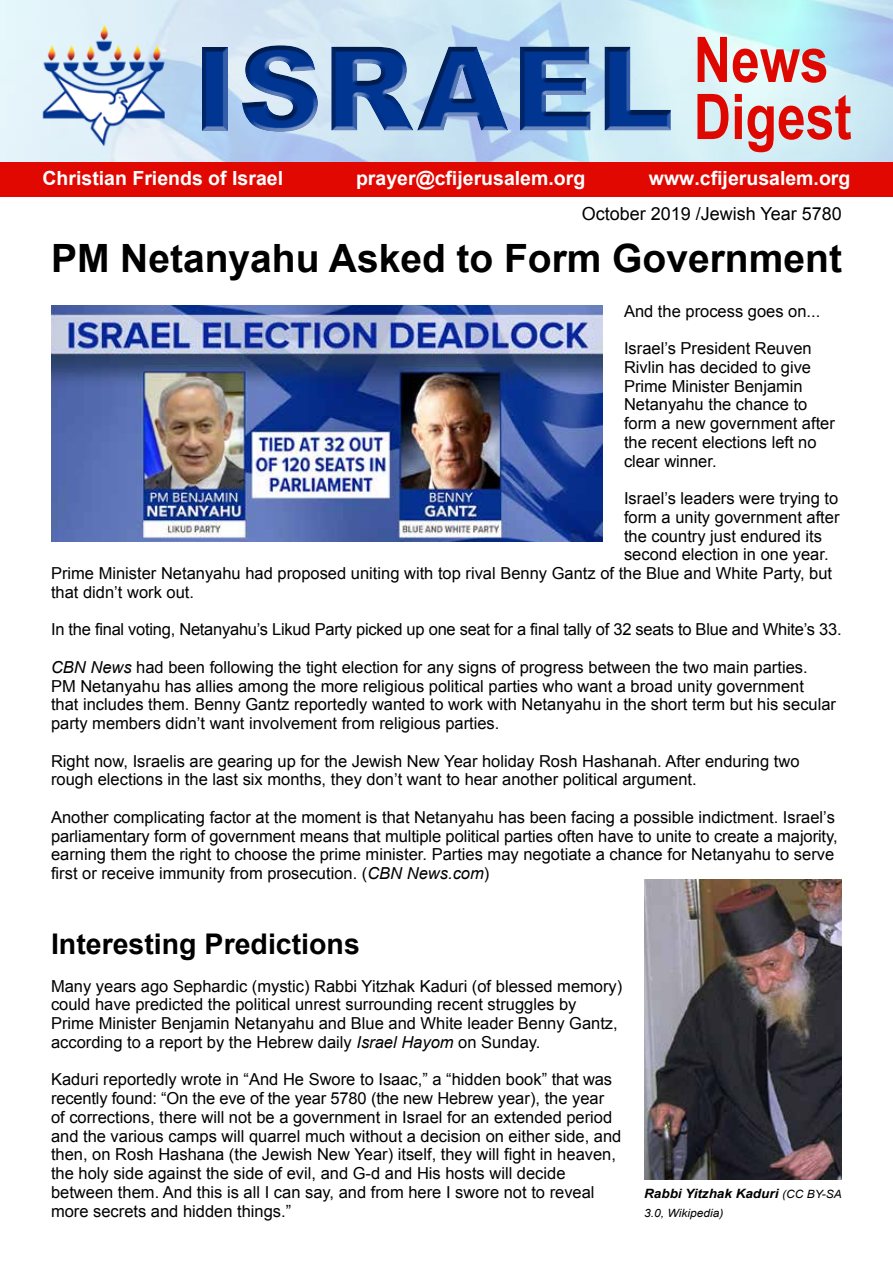
<style>
.page{position:relative;width:893px;height:1263px;background:#fff}
.page>*{position:absolute;margin:0;border:0;box-sizing:border-box;transform-origin:0 0}
.t1{font:900 117px "Arial";color:#003591}
.t2{font:700 63px "Arial Narrow";color:#de0800}
.t3{font:700 39px "Arial";color:#000}
.t4{font:700 28.5px "Arial";color:#000}
.t5{font:700 19.5px "Arial";color:#fff}
.t6{font:18px "Arial";color:#000}
.t7{font:16.5px/18.8px "Arial";color:#000}
.t8{font:italic 700 12.9px "Arial";color:#000;scale:1.05 1}
.t9{font:italic 11.4px "Arial";color:#000;scale:1.05 1}
.s1{font-style:italic}
.s2{font-weight:400;font-size:11.4px}
</style>
<div class="page">
<img style="left:0;top:0;width:893px;height:162px">
<img style="left:23px;top:23px;width:154px;height:132px">
<div style="left:0;top:162px;width:893px;height:34px;background:#e00800"></div>
<div style="left:196px;top:45px;width:481px;height:93px;background:#fff;opacity:.75"></div>
<div style="left:196px;top:40px;width:481px;height:93px;background:#000;opacity:.75"></div>
<img style="left:51px;top:305px;width:552px;height:237px">
<img style="left:644px;top:879px;width:198px;height:300px">
<h1 class="t1" style="left:192px;top:4px;width:638px">ISRAEL <sup>News</sup></h1>
<h2 class="t2" style="left:694px;top:69px;width:159px">Digest</h2>
<p class="t5" style="left:43px;top:165px;width:242px">Christian Friends of Israel</p>
<p class="t5" style="left:356px;top:165px;width:231px">prayer@cfijerusalem.org</p>
<p class="t5" style="left:649px;top:165px;width:203px">www.cfijerusalem.org</p>
<p class="t6" style="left:582px;top:202px;width:262px">October 2019 /Jewish Year 5780</p>
<h3 class="t3" style="left:51px;top:232px;width:792px">PM Netanyahu Asked to Form Government</h3>
<p class="t7" style="left:624px;top:302px;width:198px">And the process goes on...</p>
<p class="t7" style="left:624px;top:339px;width:212px">Israel’s President Reuven<br>Rivlin has decided to give<br>Prime Minister Benjamin<br>Netanyahu the chance to form a new government after the recent elections left no clear winner.</p>
<p class="t7" style="left:624px;top:489px;width:216px">Israel’s leaders were trying to</p>
<p class="t7" style="left:624px;top:508px;width:217px">form a unity government after</p>
<p class="t7" style="left:624px;top:526px;width:200px">the country just endured its</p>
<p class="t7" style="left:624px;top:545px;width:206px">second election in one year.</p>
<p class="t7" style="left:51px;top:564px;width:783px">Prime Minister Netanyahu had proposed uniting with top rival Benny Gantz of the Blue and White Party, but</p>
<p class="t7" style="left:51px;top:583px;width:145px">that didn’t work out.</p>
<p class="t7" style="left:51px;top:620px;width:792px">In the final voting, Netanyahu’s Likud Party picked up one seat for a final tally of 32 seats to Blue and White’s 33.</p>
<p class="t7" style="left:51px;top:658px;width:787px"><span class="s1">CBN News</span> had been following the tight election for any signs of progress between the two main parties.<br>PM Netanyahu has allies among the more religious political parties who want a broad unity government<br>that includes them. Benny Gantz reportedly wanted to work with Netanyahu in the short term but his secular party members didn’t want involvement from religious parties.</p>
<p class="t7" style="left:51px;top:751px;width:750px">Right now, Israelis are gearing up for the Jewish New Year holiday Rosh Hashanah. After enduring two rough elections in the last six months, they don’t want to hear another political argument.</p>
<p class="t7" style="left:51px;top:808px;width:788px">Another complicating factor at the moment is that Netanyahu has been facing a possible indictment. Israel’s parliamentary form of government means that multiple political parties often have to unite to create a majority, earning them the right to choose the prime minister. Parties may negotiate a chance for Netanyahu to serve first or receive immunity from prosecution. (<span class="s1">CBN News.com</span>)</p>
<h3 class="t4" style="left:51px;top:925px;width:310px">Interesting Predictions</h3>
<p class="t7" style="left:51px;top:977px;width:573px">Many years ago Sephardic (mystic) Rabbi Yitzhak Kaduri (of blessed memory) could have predicted the political unrest surrounding recent struggles by Prime Minister Benjamin Netanyahu and Blue and White leader Benny Gantz, according to a report by the Hebrew daily <span class="s1">Israel Hayom</span> on Sunday.</p>
<p class="t7" style="left:51px;top:1070px;width:572px">Kaduri reportedly wrote in “And He Swore to Isaac,” a “hidden book” that was recently found: “On the eve of the year 5780 (the new Hebrew year), the year of corrections, there will not be a government in Israel for an extended period and the various camps will quarrel much without a decision on either side, and then, on Rosh Hashana (the Jewish New Year) itself, they will fight in heaven, the holy side against the side of evil, and G-d and His hosts will decide between them. And this is all I can say, and from here I swore not to reveal more secrets and hidden things.”</p>
<p class="t8" style="left:644px;top:1185px;width:190px">Rabbi Yitzhak Kaduri <span class="s2">(CC BY-SA</span></p>
<p class="t9" style="left:644px;top:1205px;width:77px">3.0, Wikipedia)</p>
</div>
